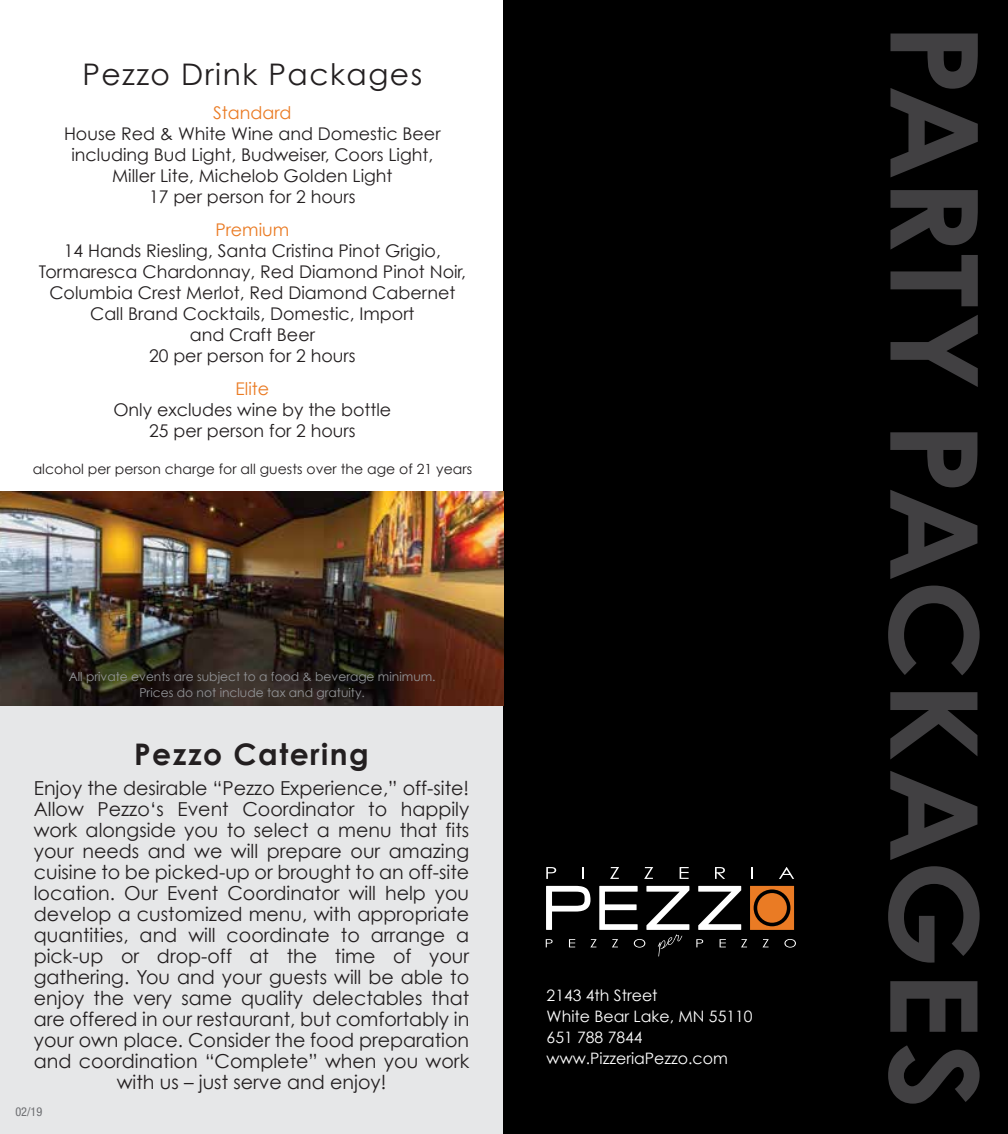
<style>
.page{position:relative;width:1008px;height:1134px;background:#fff}
.page>*{position:absolute;margin:0;border:0;box-sizing:border-box;transform-origin:0 0}
.t1{font:29.75px "Century Gothic";letter-spacing:.05em;color:#231f20}
.t2{font:700 29.75px "Century Gothic";letter-spacing:.05em;color:#231f20}
.t3{font:19.25px/21px "Century Gothic";color:#231f20;text-align:center}
.t4{font:17.5px/21px "Century Gothic";color:#231f20;text-align:center}
.t5{font:17.5px "Century Gothic";color:#ea7b24}
.t6{font:15.75px/21px "Century Gothic";color:#fff}
.t7{font:14px "Century Gothic";color:#231f20}
.t8{font:12.25px/15.8px "Century Gothic";color:#939598;text-align:center}
.t9{font:condensed 12.25px "Helvetica Neue";color:#6d6e71}
</style>
<div class="page">
<div style="left:0;top:705px;width:525px;height:429px;background:#e6e7e8"></div>
<div style="left:504px;top:0;width:504px;height:1134px;background:#000"></div>
<svg style="left:546px;top:867px;width:10px;height:12px"></svg>
<svg style="left:583px;top:867px;width:1px;height:12px"></svg>
<svg style="left:610px;top:867px;width:9px;height:12px"></svg>
<svg style="left:644px;top:867px;width:9px;height:12px"></svg>
<svg style="left:680px;top:867px;width:9px;height:12px"></svg>
<svg style="left:715px;top:867px;width:10px;height:12px"></svg>
<svg style="left:752px;top:867px;width:1px;height:12px"></svg>
<svg style="left:779px;top:867px;width:15px;height:12px"></svg>
<svg style="left:696px;top:939px;width:7px;height:8px"></svg>
<svg style="left:720px;top:939px;width:6px;height:8px"></svg>
<svg style="left:741px;top:939px;width:6px;height:8px"></svg>
<svg style="left:763px;top:939px;width:6px;height:8px"></svg>
<svg style="left:784px;top:939px;width:12px;height:9px"></svg>
<svg style="left:698px;top:886px;width:43px;height:44px"></svg>
<svg style="left:750px;top:886px;width:44px;height:44px;background:#bc621c"></svg>
<svg style="left:546px;top:886px;width:143px;height:70px"></svg>
<svg style="left:891px;top:34px;width:87px;height:143px"></svg>
<svg style="left:891px;top:190px;width:87px;height:116px"></svg>
<svg style="left:891px;top:315px;width:87px;height:72px"></svg>
<svg style="left:890px;top:432px;width:87px;height:147px"></svg>
<svg style="left:888px;top:586px;width:92px;height:89px"></svg>
<svg style="left:890px;top:692px;width:87px;height:68px"></svg>
<svg style="left:890px;top:771px;width:87px;height:89px"></svg>
<svg style="left:888px;top:866px;width:92px;height:97px"></svg>
<svg style="left:890px;top:981px;width:87px;height:51px"></svg>
<svg style="left:888px;top:1045px;width:92px;height:59px"></svg>
<img style="left:0;top:492px;width:504px;height:213px">
<h1 class="t1" style="left:82px;top:56px;width:341px">Pezzo Drink Packages</h1>
<p class="t5" style="left:213px;top:102px;width:80px">Standard</p>
<p class="t4" style="left:64px;top:123px;width:378px">House Red &amp; White Wine and Domestic Beer including Bud Light, Budweiser, Coors Light, Miller Lite, Michelob Golden Light<br>17 per person for 2 hours</p>
<p class="t5" style="left:215px;top:219px;width:75px">Premium</p>
<p class="t4" style="left:39px;top:240px;width:429px">14 Hands Riesling, Santa Cristina Pinot Grigio, Tormaresca Chardonnay, Red Diamond Pinot Noir, Columbia Crest Merlot, Red Diamond Cabernet Call Brand Cocktails, Domestic, Import<br>and Craft Beer<br>20 per person for 2 hours</p>
<p class="t5" style="left:236px;top:378px;width:35px">Elite</p>
<p class="t4" style="left:113px;top:399px;width:279px">Only excludes wine by the bottle<br>25 per person for 2 hours</p>
<p class="t7" style="left:33px;top:460px;width:441px">alcohol per person charge for all guests over the age of 21 years</p>
<p class="t8" style="left:69px;top:669px;width:368px">All private events are subject to a food &amp; beverage minimum.<br>Prices do not include tax and gratuity.</p>
<h1 class="t2" style="left:134px;top:736px;width:236px">Pezzo Catering</h1>
<p class="t3" style="left:34px;top:777px;width:437px">Enjoy the desirable “Pezzo Experience,” off-site!<br>Allow Pezzo‘s Event Coordinator to happily work alongside you to select a menu that fits your needs and we will prepare our amazing cuisine to be picked-up or brought to an off-site location. Our Event Coordinator will help you develop a customized menu, with appropriate quantities, and will coordinate to arrange a pick-up or drop-off at the time of your gathering. You and your guests will be able to enjoy the very same quality delectables that are offered in our restaurant, but comfortably in your own place. Consider the food preparation and coordination “Complete” when you work with us – just serve and enjoy!</p>
<p class="t9" style="left:15px;top:1105px;width:28px">02/19</p>
<p class="t6" style="left:547px;top:984px;width:207px">2143 4th Street<br>White Bear Lake, MN 55110<br>651 788 7844 www.PizzeriaPezzo.com</p>
</div>
